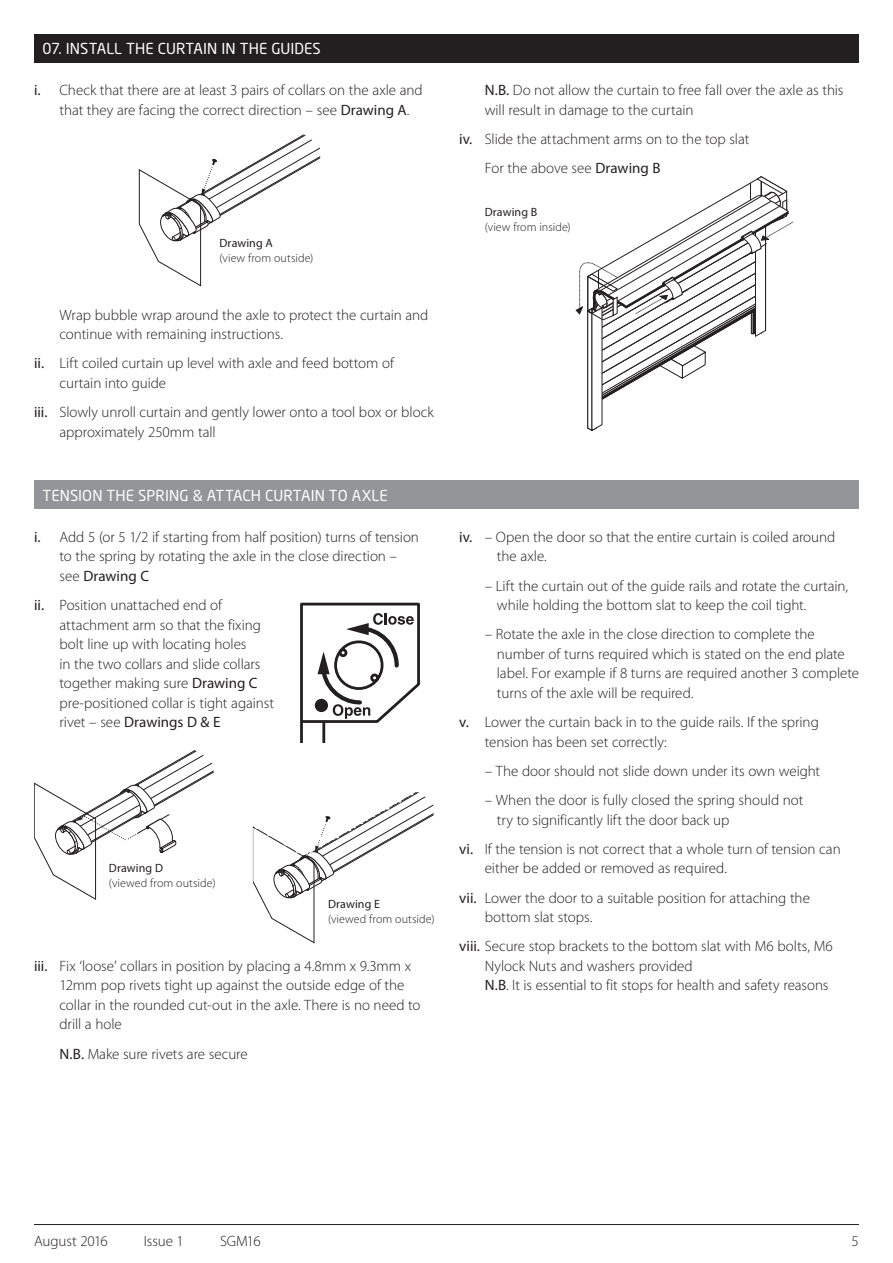
<style>
.page{position:relative;width:893px;height:1263px;background:#fff}
.page>*{position:absolute;margin:0;border:0;box-sizing:border-box;transform-origin:0 0}
.t1{font:300 15px/19.5px "Myriad Pro";letter-spacing:-.005em;color:#231f20}
.t2{font:15px "Neo Sans";letter-spacing:.005em;color:#fff}
.t3{font:300 12px "Myriad Pro";letter-spacing:.01em;color:#231f20}
.t4{font:12px "Myriad Pro";letter-spacing:.01em;color:#231f20}
.s1{font-weight:400}
</style>
<div class="page">
<hr style="left:34px;top:1224px;width:825px;height:1px;background:#231f20">
<div style="left:34px;top:34px;width:825px;height:29px;background:#231f20"></div>
<div style="left:34px;top:480px;width:825px;height:29px;background:#939598"></div>
<svg style="left:138px;top:134px;width:182px;height:152px"></svg>
<svg style="left:575px;top:176px;width:218px;height:255px"></svg>
<hr style="left:300px;top:721px;width:3px;height:22px;background:#231f20">
<hr style="left:322px;top:721px;width:3px;height:22px;background:#231f20">
<svg style="left:300px;top:602px;width:120px;height:123px"></svg>
<svg style="left:34px;top:750px;width:180px;height:150px"></svg>
<svg style="left:253px;top:792px;width:181px;height:151px"></svg>
<p class="t2" style="left:43px;top:41px;width:280px">07. INSTALL THE CURTAIN IN THE GUIDES</p>
<p class="t1" style="left:60px;top:81px;width:365px;text-indent:-26px"><span class="s1">i.</span> Check that there are at least 3 pairs of collars on the axle and that they are facing the correct direction – see <span class="s1">Drawing A</span>.</p>
<p class="t4" style="left:219px;top:236px;width:55px">Drawing A</p>
<p class="t3" style="left:219px;top:251px;width:95px">(view from outside)</p>
<p class="t1" style="left:60px;top:305px;width:370px">Wrap bubble wrap around the axle to protect the curtain and continue with remaining instructions.</p>
<p class="t1" style="left:60px;top:354px;width:336px;text-indent:-26px"><span class="s1">ii.</span> Lift coiled curtain up level with axle and feed bottom of curtain into guide</p>
<p class="t1" style="left:60px;top:402px;width:376px;text-indent:-26px"><span class="s1">iii.</span> Slowly unroll curtain and gently lower onto a tool box or block approximately 250mm tall</p>
<p class="t2" style="left:43px;top:488px;width:347px">TENSION THE SPRING &amp; ATTACH CURTAIN TO AXLE</p>
<p class="t1" style="left:60px;top:527px;width:361px;text-indent:-26px"><span class="s1">i.</span> Add 5 (or 5 1/2 if starting from half position) turns of tension to the spring by rotating the axle in the close direction – see <span class="s1">Drawing C</span></p>
<p class="t1" style="left:60px;top:595px;width:216px;text-indent:-26px"><span class="s1">ii.</span> Position unattached end of attachment arm so that the fixing bolt line up with locating holes<br>in the two collars and slide collars together making sure <span class="s1">Drawing C </span>pre-positioned collar is tight against rivet – see <span class="s1">Drawings D &amp; E</span></p>
<p class="t4" style="left:109px;top:862px;width:56px">Drawing D</p>
<p class="t3" style="left:109px;top:877px;width:108px">(viewed from outside)</p>
<p class="t4" style="left:328px;top:898px;width:54px">Drawing E</p>
<p class="t3" style="left:328px;top:913px;width:108px">(viewed from outside)</p>
<p class="t1" style="left:60px;top:956px;width:363px;text-indent:-26px"><span class="s1">iii.</span> Fix ‘loose’ collars in position by placing a 4.8mm x 9.3mm x 12mm pop rivets tight up against the outside edge of the collar in the rounded cut-out in the axle. There is no need to drill a hole</p>
<p class="t1" style="left:60px;top:1044px;width:190px"><span class="s1">N.B.</span> Make sure rivets are secure</p>
<p class="t1" style="left:485px;top:81px;width:360px"><span class="s1">N.B.</span> Do not allow the curtain to free fall over the axle as this will result in damage to the curtain</p>
<p class="t1" style="left:485px;top:125px;width:266px;line-height:29.2px;text-indent:-26px"><span class="s1">iv.</span> Slide the attachment arms on to the top slat<br>For the above see <span class="s1">Drawing B</span></p>
<p class="t4" style="left:485px;top:206px;width:54px">Drawing B</p>
<p class="t3" style="left:485px;top:221px;width:87px">(view from inside)</p>
<p class="t1" style="left:497px;top:527px;width:340px;text-indent:-38px"><span class="s1">iv.</span> – Open the door so that the entire curtain is coiled around the axle.</p>
<p class="t1" style="left:497px;top:576px;width:353px;text-indent:-12px">– Lift the curtain out of the guide rails and rotate the curtain, while holding the bottom slat to keep the coil tight.</p>
<p class="t1" style="left:497px;top:625px;width:364px;text-indent:-12px">– Rotate the axle in the close direction to complete the number of turns required which is stated on the end plate label. For example if 8 turns are required another 3 complete turns of the axle will be required.</p>
<p class="t1" style="left:485px;top:712px;width:336px;text-indent:-26px"><span class="s1">v.</span> Lower the curtain back in to the guide rails. If the spring tension has been set correctly:</p>
<p class="t1" style="left:485px;top:761px;width:337px">– The door should not slide down under its own weight</p>
<p class="t1" style="left:497px;top:790px;width:308px;text-indent:-12px">– When the door is fully closed the spring should not try to significantly lift the door back up</p>
<p class="t1" style="left:485px;top:839px;width:357px;text-indent:-26px"><span class="s1">vi.</span> If the tension is not correct that a whole turn of tension can either be added or removed as required.</p>
<p class="t1" style="left:485px;top:888px;width:327px;text-indent:-26px"><span class="s1">vii.</span> Lower the door to a suitable position for attaching the bottom slat stops.</p>
<p class="t1" style="left:485px;top:937px;width:349px;text-indent:-26px"><span class="s1">viii.</span> Secure stop brackets to the bottom slat with M6 bolts, M6<br>Nylock Nuts and washers provided<br><span class="s1">N.B</span>. It is essential to fit stops for health and safety reasons</p>
<p class="t1" style="left:34px;top:1231px;width:75px">August 2016</p>
<p class="t1" style="left:144px;top:1231px;width:42px">Issue 1</p>
<p class="t1" style="left:220px;top:1231px;width:42px">SGM16</p>
<p class="t1" style="left:852px;top:1231px;width:9px">5</p>
</div>
